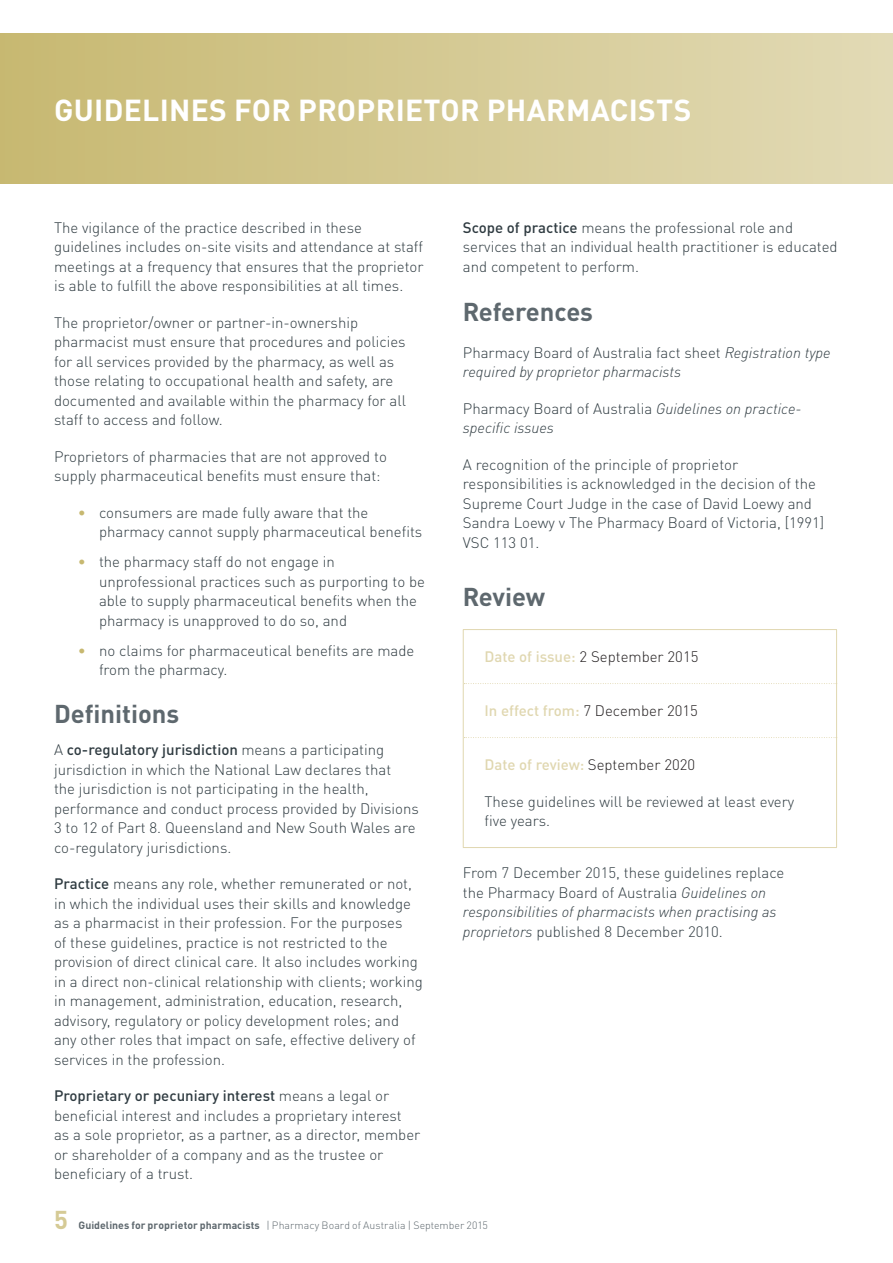
<style>
.page{position:relative;width:893px;height:1263px;background:#fff}
.page>*{position:absolute;margin:0;border:0;box-sizing:border-box;transform-origin:0 0}
.t1{font:700 30px "DINOT";letter-spacing:.01em;color:#fff}
.t2{font:700 25.5px "DINOT";color:#5e686e}
.t3{font:700 25.5px "DINOT";color:#d5ca95}
.t4{font:300 15px/19.5px "DINOT";color:#2f3b41}
.t5{font:italic 300 15px/19.5px "DINOT";color:#2f3b41}
.t6{font:500 15px "DINOT";color:#e0d7b0}
.t7{font:300 15px "DINOT";color:#231f20}
.t8{font:300 10.5px "DINOT";color:#5e686e}
.s1{color:#c7b870}
.s2{font-weight:500}
.s3{font-style:normal}
.s4{font-weight:500;color:#e0d7b0}
.s5{font-weight:300;color:#231f20}
.s6{font-style:italic}
.s7{font-weight:700}
</style>
<div class="page">
<div style="left:0;top:34px;width:893px;height:150px;background:linear-gradient(to right,#c7b871,#e2dab6)"></div>
<hr style="left:463px;top:630px;width:1px;height:53px;background:#e0d7b0">
<hr style="left:463px;top:629px;width:374px;height:1px;background:#e0d7b0">
<hr style="left:836px;top:630px;width:1px;height:53px;background:#e0d7b0">
<hr style="left:463px;top:683px;width:1px;height:54px;background:#e0d7b0">
<svg style="left:464px;top:683px;width:372px;height:1px"></svg>
<hr style="left:836px;top:683px;width:1px;height:54px;background:#e0d7b0">
<hr style="left:463px;top:737px;width:1px;height:110px;background:#e0d7b0">
<svg style="left:464px;top:737px;width:372px;height:1px"></svg>
<hr style="left:836px;top:737px;width:1px;height:110px;background:#e0d7b0">
<hr style="left:463px;top:847px;width:374px;height:1px;background:#e0d7b0">
<h1 class="t1" style="left:54px;top:90px;width:639px">GUIDELINES FOR PROPRIETOR PHARMACISTS</h1>
<p class="t4" style="left:54px;top:217px;width:371px">The vigilance of the practice described in these guidelines includes on-site visits and attendance at staff meetings at a frequency that ensures that the proprietor is able to fulfill the above responsibilities at all times.</p>
<p class="t4" style="left:54px;top:312px;width:354px">The proprietor/owner or partner-in-ownership pharmacist must ensure that procedures and policies for all services provided by the pharmacy, as well as those relating to occupational health and safety, are documented and available within the pharmacy for all staff to access and follow.</p>
<p class="t4" style="left:54px;top:446px;width:334px">Proprietors of pharmacies that are not approved to supply pharmaceutical benefits must ensure that:</p>
<p class="t4" style="left:99px;top:502px;width:325px;text-indent:-21px"><span class="s1">•</span> consumers are made fully aware that the pharmacy cannot supply pharmaceutical benefits</p>
<p class="t4" style="left:99px;top:552px;width:328px;text-indent:-21px"><span class="s1">•</span> the pharmacy staff do not engage in unprofessional practices such as purporting to be able to supply pharmaceutical benefits when the pharmacy is unapproved to do so, and</p>
<p class="t4" style="left:99px;top:641px;width:317px;text-indent:-21px"><span class="s1">•</span> no claims for pharmaceutical benefits are made from the pharmacy.</p>
<h2 class="t2" style="left:54px;top:697px;width:127px">Definitions</h2>
<p class="t4" style="left:54px;top:740px;width:366px">A <span class="s2">co-regulatory jurisdiction</span> means a participating jurisdiction in which the National Law declares that<br>the jurisdiction is not participating in the health, performance and conduct process provided by Divisions 3 to 12 of Part 8. Queensland and New South Wales are co-regulatory jurisdictions.</p>
<p class="t4" style="left:54px;top:874px;width:370px"><span class="s2">Practice</span> means any role, whether remunerated or not, in which the individual uses their skills and knowledge as a pharmacist in their profession. For the purposes<br>of these guidelines, practice is not restricted to the provision of direct clinical care. It also includes working in a direct non-clinical relationship with clients; working in management, administration, education, research, advisory, regulatory or policy development roles; and any other roles that impact on safe, effective delivery of services in the profession.</p>
<p class="t4" style="left:54px;top:1086px;width:368px"><span class="s2">Proprietary or pecuniary interest</span> means a legal or beneficial interest and includes a proprietary interest as a sole proprietor, as a partner, as a director, member or shareholder of a company and as the trustee or beneficiary of a trust.</p>
<p class="t4" style="left:463px;top:217px;width:376px"><span class="s2">Scope of practice</span> means the professional role and services that an individual health practitioner is educated and competent to perform.</p>
<h2 class="t2" style="left:463px;top:295px;width:132px">References</h2>
<p class="t5" style="left:463px;top:343px;width:369px"><span class="s3">Pharmacy Board of Australia fact sheet</span> Registration type required by proprietor pharmacists</p>
<p class="t5" style="left:463px;top:399px;width:340px"><span class="s3">Pharmacy Board of Australia</span> Guidelines on practice&shy;specific issues</p>
<p class="t4" style="left:463px;top:455px;width:363px">A recognition of the principle of proprietor responsibilities is acknowledged in the decision of the Supreme Court Judge in the case of David Loewy and Sandra Loewy v The Pharmacy Board of Victoria, [1991] VSC 113 01.</p>
<h2 class="t2" style="left:463px;top:580px;width:84px">Review</h2>
<p class="t7" style="left:484px;top:648px;width:215px"><span class="s4">Date of issue:</span> 2 September 2015</p>
<p class="t6" style="left:484px;top:701px;width:215px">In effect from: <span class="s5">7 December 2015</span></p>
<p class="t6" style="left:484px;top:755px;width:212px">Date of review: <span class="s5">September 2020</span></p>
<p class="t4" style="left:484px;top:791px;width:311px">These guidelines will be reviewed at least every five years.</p>
<p class="t4" style="left:463px;top:863px;width:323px">From 7 December 2015, these guidelines replace the Pharmacy Board of Australia <span class="s6">Guidelines on responsibilities of pharmacists when practising as proprietors</span> published 8 December 2010.</p>
<h2 class="t3" style="left:54px;top:1203px;width:15px">5</h2>
<p class="t8" style="left:78px;top:1219px;width:411px"><span class="s7">Guidelines for proprietor pharmacists</span> | Pharmacy Board of Australia | September 2015</p>
</div>
